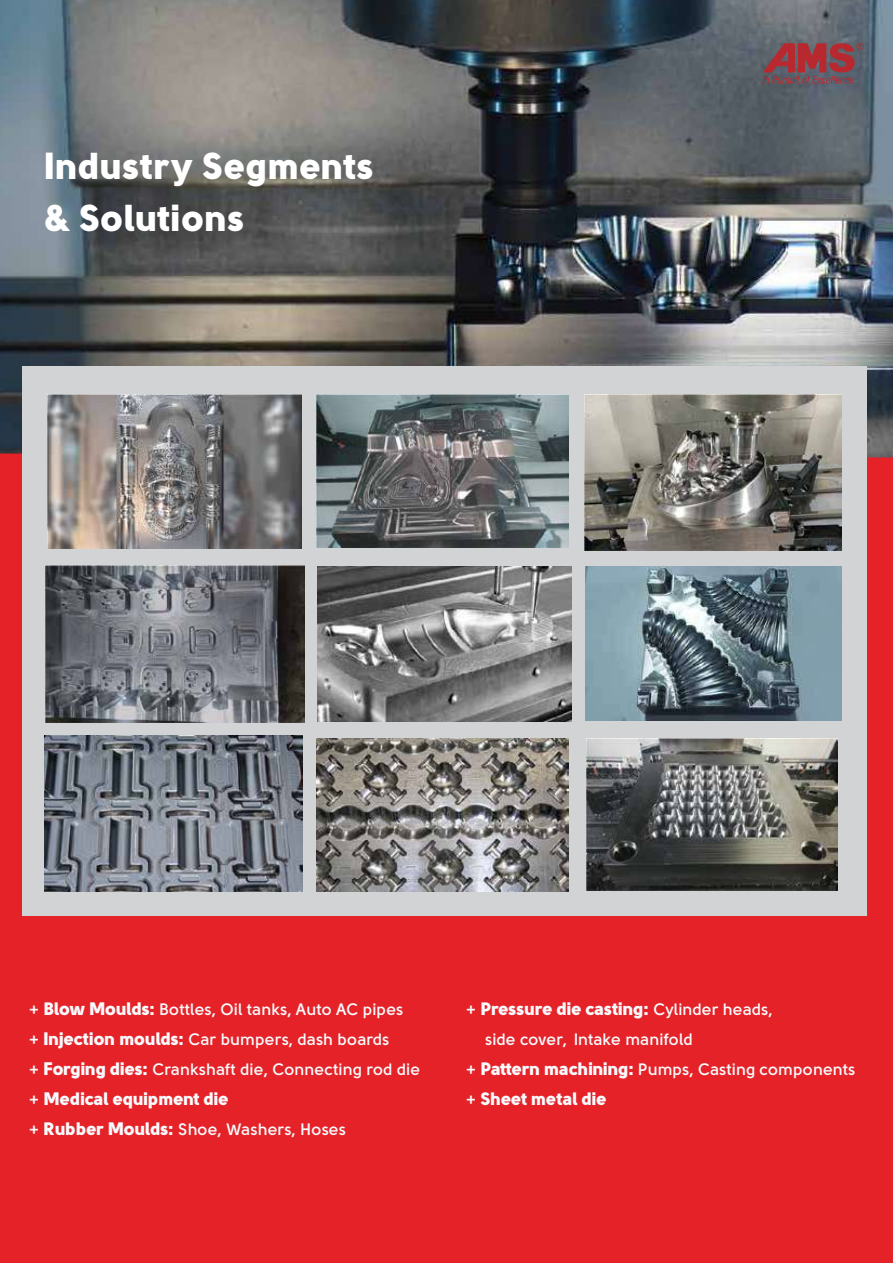
<style>
.page{position:relative;width:893px;height:1263px;background:#fff}
.page>*{position:absolute;margin:0;border:0;box-sizing:border-box;transform-origin:0 0}
.t1{font:37.5px/52.5px "Solomon Sans Black";letter-spacing:.02em;color:#fff}
.t2{font:18px "Solomon Sans Black";color:#f8fafd}
.t3{font:700 16.5px/30px "Solomon Sans Semi";color:#f8fafd}
.s1{font-family:"Solomon Sans Black";font-weight:400;font-size:18px}
.s2{font-family:"Solomon Sans Semi";font-weight:700;font-size:16.5px}
</style>
<div class="page">
<img style="left:0;top:0;width:893px;height:453px">
<div style="left:0;top:453px;width:893px;height:810px;background:#e42227"></div>
<div style="left:22px;top:366px;width:844px;height:550px;background:#d1d3d4"></div>
<img style="left:47px;top:395px;width:254px;height:153px">
<img style="left:316px;top:395px;width:253px;height:153px">
<img style="left:584px;top:395px;width:257px;height:155px">
<img style="left:45px;top:565px;width:260px;height:157px">
<img style="left:45px;top:735px;width:258px;height:156px">
<img style="left:316px;top:738px;width:253px;height:153px">
<img style="left:585px;top:566px;width:256px;height:155px">
<img style="left:586px;top:738px;width:251px;height:152px">
<img style="left:317px;top:567px;width:255px;height:155px">
<svg style="left:762px;top:43px;width:102px;height:41px;background:#844951"></svg>
<h1 class="t1" style="left:45px;top:139px;width:330px">Industry Segments &amp; Solutions</h1>
<p class="t3" style="left:29px;top:994px;width:393px">+ <span class="s1">Blow Moulds:</span> Bottles, Oil tanks, Auto AC pipes<br>+ <span class="s1">Injection moulds:</span> Car bumpers, dash boards<br>+ <span class="s1">Forging dies:</span> Crankshaft die, Connecting rod die</p>
<p class="t2" style="left:29px;top:1088px;width:201px"><span class="s2">+</span> Medical equipment die</p>
<p class="t3" style="left:29px;top:1114px;width:319px">+ <span class="s1">Rubber Moulds:</span> Shoe, Washers, Hoses</p>
<p class="t2" style="left:466px;top:998px;width:309px"><span class="s2">+</span> Pressure die casting: <span class="s2">Cylinder heads,</span></p>
<p class="t3" style="left:466px;top:1024px;width:391px;text-indent:19px">side cover, Intake manifold<br>+ <span class="s1">Pattern machining:</span> Pumps, Casting components</p>
<p class="t2" style="left:466px;top:1088px;width:143px"><span class="s2">+</span> Sheet metal die</p>
</div>
